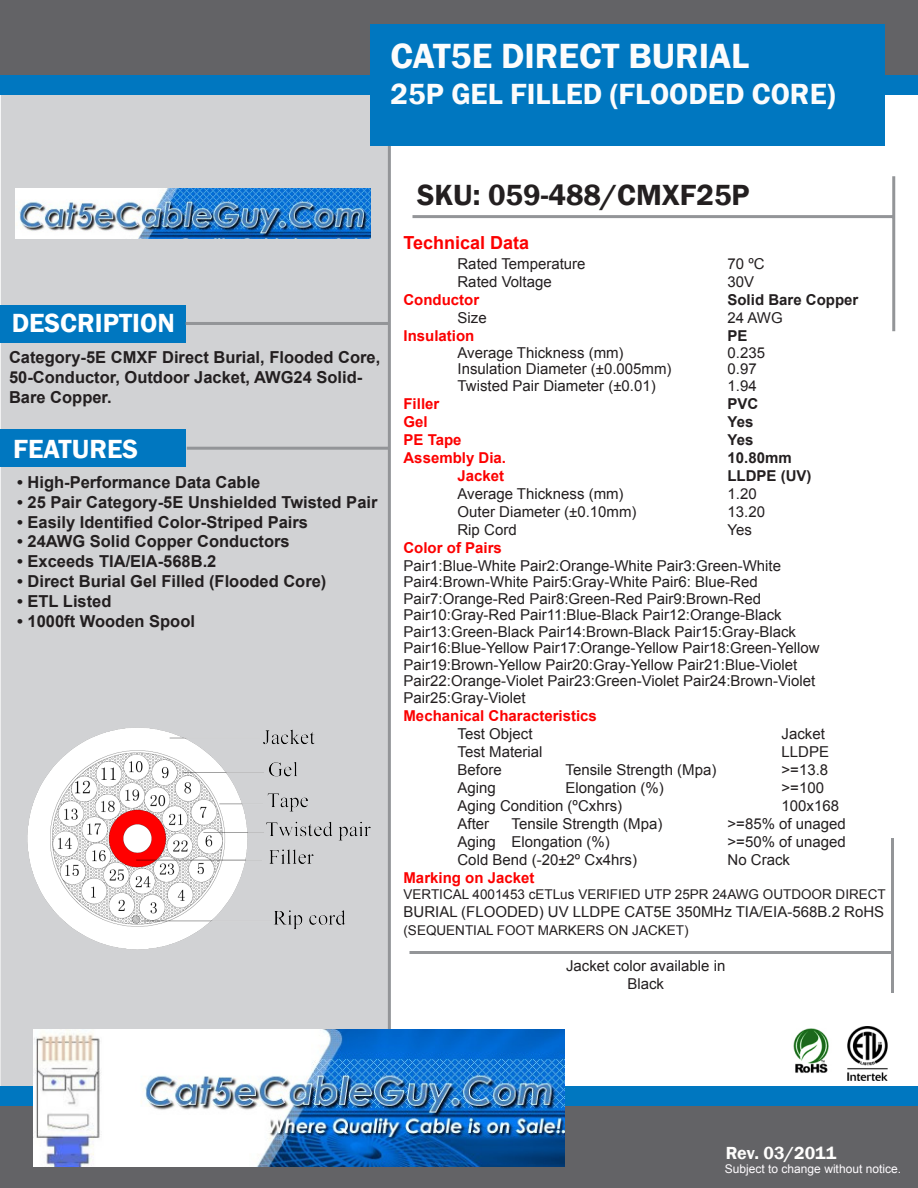
<style>
.page{position:relative;width:918px;height:1188px;background:#fff}
.page>*{position:absolute;margin:0;border:0;box-sizing:border-box;transform-origin:0 0}
.t1{font:600 36px "Franklin Gothic";color:#fcfcfc}
.t2{font:600 30px "Franklin Gothic";color:#fcfcfc}
.t3{font:600 30px "Franklin Gothic";color:#231f20}
.t4{font:600 27px "Franklin Gothic";color:#fff}
.t5{font:700 18px "Arial";color:#fc0000}
.t6{font:600 18px "Franklin Gothic";letter-spacing:-.005em;color:#fffefd}
.t7{font:700 16.5px/19.8px "Arial";color:#231f20}
.Pa0{font:15px "Arial";color:#231f20}
.t8{font:700 15px "Arial";color:#231f20}
.t9{font:700 15px "Arial";color:#fb0000}
.t10{font:700 15px "Arial";color:#fc0000}
.Default{font:15px "Arial";color:#231f20}
.t11{font:700 15px "Arial";color:#fd0000}
.Default-2{font:13.5px "Arial";color:#231f20}
.t12{font:12px "Arial";color:#fffcff}
</style>
<div class="page">
<div style="left:0;top:94px;width:388px;height:1094px;background:#d1d2d4"></div>
<hr style="left:388px;top:144px;width:3px;height:1037px;background:#939598">
<div style="left:0;top:0;width:918px;height:75px;background:#636366"></div>
<div style="left:0;top:75px;width:918px;height:19px;background:#0077c0"></div>
<div style="left:0;top:429px;width:185px;height:37px;background:#0077c0"></div>
<div style="left:0;top:305px;width:185px;height:37px;background:#0077c0"></div>
<div style="left:370px;top:24px;width:514px;height:122px;background:#0077c0"></div>
<hr style="left:412px;top:215px;width:483px;height:3px;background:#939598">
<hr style="left:892px;top:176px;width:3px;height:155px;background:#939598">
<div style="left:1px;top:1098px;width:917px;height:90px;background:#636366"></div>
<div style="left:0;top:1086px;width:918px;height:20px;background:#0077c0"></div>
<hr style="left:186px;top:322px;width:202px;height:3px;background:#939598">
<hr style="left:187px;top:447px;width:203px;height:3px;background:#939598">
<hr style="left:410px;top:951px;width:482px;height:3px;background:#939598">
<hr style="left:891px;top:838px;width:3px;height:155px;background:#939598">
<img style="left:793px;top:1028px;width:36px;height:45px">
<img style="left:24px;top:716px;width:350px;height:244px">
<img style="left:847px;top:1026px;width:41px;height:55px">
<img style="left:16px;top:189px;width:354px;height:49px">
<img style="left:33px;top:1030px;width:532px;height:136px">
<p class="t1" style="left:391px;top:34px;width:360px">CAT5E DIRECT BURIAL</p>
<p class="t2" style="left:391px;top:76px;width:446px">25P GEL FILLED (FLOODED CORE)</p>
<h3 class="t4" style="left:12px;top:307px;width:165px">DESCRIPTION</h3>
<p class="t7" style="left:9px;top:348px;width:373px">Category-5E CMXF Direct Burial, Flooded Core,<br>50-Conductor, Outdoor Jacket, AWG24 Solid-<br>Bare Copper.</p>
<h3 class="t4" style="left:13px;top:432px;width:126px">FEATURES</h3>
<p class="t7" style="left:17px;top:473px;width:245px">• High-Performance Data Cable</p>
<p class="t7" style="left:17px;top:493px;width:362px">• 25 Pair Category-5E Unshielded Twisted Pair</p>
<p class="t7" style="left:17px;top:512px;width:292px">• Easily Identified Color-Striped Pairs</p>
<p class="t7" style="left:17px;top:532px;width:274px">• 24AWG Solid Copper Conductors</p>
<p class="t7" style="left:17px;top:552px;width:201px">• Exceeds TIA/EIA-568B.2</p>
<p class="t7" style="left:17px;top:572px;width:311px">• Direct Burial Gel Filled (Flooded Core)</p>
<p class="t7" style="left:17px;top:592px;width:96px">• ETL Listed</p>
<p class="t7" style="left:17px;top:611px;width:179px">• 1000ft Wooden Spool</p>
<p class="t3" style="left:417px;top:176px;width:334px">SKU: 059-488/CMXF25P</p>
<p class="t5" style="left:404px;top:231px;width:127px">Technical Data</p>
<p class="Pa0" style="left:458px;top:254px;width:130px">Rated Temperature</p>
<p class="Pa0" style="left:728px;top:254px;width:39px">70 ºC</p>
<p class="Pa0" style="left:458px;top:272px;width:96px">Rated Voltage</p>
<p class="Pa0" style="left:728px;top:272px;width:28px">30V</p>
<p class="t11" style="left:404px;top:290px;width:77px">Conductor</p>
<p class="t8" style="left:727px;top:290px;width:132px">Solid Bare Copper</p>
<p class="Pa0" style="left:458px;top:308px;width:31px">Size</p>
<p class="Pa0" style="left:728px;top:308px;width:57px">24 AWG</p>
<p class="t9" style="left:404px;top:326px;width:72px">Insulation</p>
<p class="t8" style="left:728px;top:326px;width:22px">PE</p>
<p class="Pa0" style="left:458px;top:342px;width:168px">Average Thickness (mm)</p>
<p class="Pa0" style="left:728px;top:342px;width:39px">0.235</p>
<p class="Pa0" style="left:458px;top:359px;width:216px">Insulation Diameter (±0.005mm)</p>
<p class="Pa0" style="left:727px;top:359px;width:31px">0.97</p>
<p class="Pa0" style="left:458px;top:375px;width:200px">Twisted Pair Diameter (±0.01)</p>
<p class="Pa0" style="left:728px;top:375px;width:31px">1.94</p>
<p class="t9" style="left:404px;top:393px;width:37px">Filler</p>
<p class="t8" style="left:727px;top:393px;width:32px">PVC</p>
<p class="t11" style="left:404px;top:411px;width:26px">Gel</p>
<p class="t8" style="left:727px;top:411px;width:27px">Yes</p>
<p class="t10" style="left:404px;top:429px;width:60px">PE Tape</p>
<p class="t8" style="left:727px;top:429px;width:27px">Yes</p>
<p class="t11" style="left:404px;top:447px;width:104px">Assembly Dia.</p>
<p class="t8" style="left:728px;top:447px;width:66px">10.80mm</p>
<p class="t10" style="left:458px;top:465px;width:48px">Jacket</p>
<p class="t8" style="left:727px;top:465px;width:86px">LLDPE (UV)</p>
<p class="Pa0" style="left:458px;top:483px;width:168px">Average Thickness (mm)</p>
<p class="Pa0" style="left:727px;top:483px;width:31px">1.20</p>
<p class="Default" style="left:458px;top:501px;width:181px">Outer Diameter (±0.10mm)</p>
<p class="Default" style="left:728px;top:501px;width:39px">13.20</p>
<p class="Default" style="left:458px;top:519px;width:61px">Rip Cord</p>
<p class="Default" style="left:728px;top:519px;width:26px">Yes</p>
<p class="t10" style="left:404px;top:537px;width:100px">Color of Pairs</p>
<p class="Pa0" style="left:404px;top:555px;width:379px">Pair1:Blue-White Pair2:Orange-White Pair3:Green-White</p>
<p class="Pa0" style="left:404px;top:572px;width:356px">Pair4:Brown-White Pair5:Gray-White Pair6: Blue-Red</p>
<p class="Pa0" style="left:404px;top:588px;width:359px">Pair7:Orange-Red Pair8:Green-Red Pair9:Brown-Red</p>
<p class="Pa0" style="left:404px;top:605px;width:380px">Pair10:Gray-Red Pair11:Blue-Black Pair12:Orange-Black</p>
<p class="Pa0" style="left:404px;top:621px;width:394px">Pair13:Green-Black Pair14:Brown-Black Pair15:Gray-Black</p>
<p class="Pa0" style="left:404px;top:638px;width:418px">Pair16:Blue-Yellow Pair17:Orange-Yellow Pair18:Green-Yellow</p>
<p class="Pa0" style="left:404px;top:654px;width:395px">Pair19:Brown-Yellow Pair20:Gray-Yellow Pair21:Blue-Violet</p>
<p class="Pa0" style="left:404px;top:671px;width:413px">Pair22:Orange-Violet Pair23:Green-Violet Pair24:Brown-Violet</p>
<p class="Pa0" style="left:404px;top:687px;width:124px">Pair25:Gray-Violet</p>
<p class="t9" style="left:404px;top:705px;width:195px">Mechanical Characteristics</p>
<p class="Pa0" style="left:458px;top:723px;width:77px">Test Object</p>
<p class="Pa0" style="left:782px;top:723px;width:45px">Jacket</p>
<p class="Pa0" style="left:458px;top:741px;width:87px">Test Material</p>
<p class="Pa0" style="left:782px;top:741px;width:49px">LLDPE</p>
<p class="Pa0" style="left:458px;top:759px;width:46px">Before</p>
<p class="Pa0" style="left:566px;top:759px;width:152px">Tensile Strength (Mpa)</p>
<p class="Pa0" style="left:782px;top:759px;width:48px">&gt;=13.8</p>
<p class="Pa0" style="left:458px;top:777px;width:40px">Aging</p>
<p class="Pa0" style="left:566px;top:777px;width:100px">Elongation (%)</p>
<p class="Pa0" style="left:782px;top:777px;width:44px">&gt;=100</p>
<p class="Pa0" style="left:458px;top:795px;width:166px">Aging Condition (ºCxhrs)</p>
<p class="Pa0" style="left:781px;top:795px;width:59px">100x168</p>
<p class="Pa0" style="left:458px;top:813px;width:33px">After</p>
<p class="Pa0" style="left:512px;top:813px;width:152px">Tensile Strength (Mpa)</p>
<p class="Pa0" style="left:728px;top:813px;width:120px">&gt;=85% of unaged</p>
<p class="Pa0" style="left:458px;top:831px;width:154px">Aging Elongation (%)</p>
<p class="Pa0" style="left:728px;top:831px;width:120px">&gt;=50% of unaged</p>
<p class="Pa0" style="left:458px;top:849px;width:181px">Cold Bend (-20±2º Cx4hrs)</p>
<p class="Pa0" style="left:728px;top:849px;width:64px">No Crack</p>
<p class="t10" style="left:404px;top:867px;width:132px">Marking on Jacket</p>
<p class="Default-2" style="left:404px;top:886px;width:484px">VERTICAL 4001453 cETLus VERIFIED UTP 25PR 24AWG OUTDOOR DIRECT</p>
<p class="Pa0" style="left:404px;top:902px;width:482px">BURIAL (FLOODED) UV LLDPE CAT5E 350MHz TIA/EIA-568B.2 RoHS</p>
<p class="Default-2" style="left:404px;top:922px;width:287px">(SEQUENTIAL FOOT MARKERS ON JACKET)</p>
<p class="Pa0" style="left:566px;top:956px;width:161px">Jacket color available in</p>
<p class="Pa0" style="left:627px;top:974px;width:38px">Black</p>
<p class="t6" style="left:726px;top:1142px;width:112px">Rev. 03/2011</p>
<p class="t12" style="left:725px;top:1161px;width:178px">Subject to change without notice.</p>
</div>
